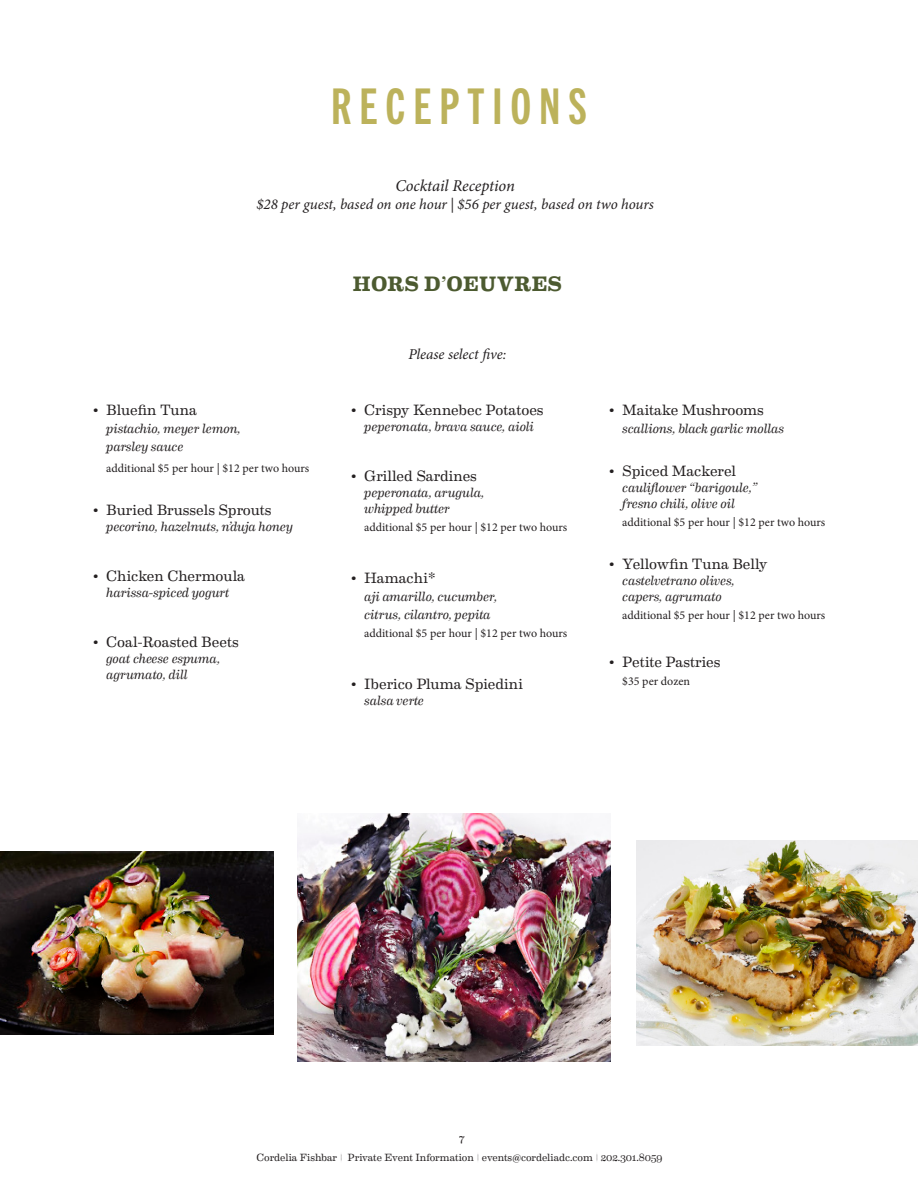
<style>
.page{position:relative;width:918px;height:1188px;background:#fff}
.page>*{position:absolute;margin:0;border:0;box-sizing:border-box;transform-origin:0 0}
.Page_Titles{font:49.5px "Trade Gothic Next LT Pro Bd Cm";letter-spacing:.16em;color:#bcb25b}
.H2-subheade-center{font:700 21px "Eames Century Modern";letter-spacing:.015em;color:#4c5a30}
.t1{font:italic 16.5px "Minion Pro";letter-spacing:-.005em;color:#231f20}
.t2{font:15px "Eames Century Modern";letter-spacing:-.005em;color:#231f20}
.t3{font:italic 15px "Minion Pro";letter-spacing:-.005em;color:#231f20}
.t4{font:italic 15px "Minion Pro";letter-spacing:-.005em;color:#211d1e}
.t5{font:italic 13.5px/16.2px "Eames Century Modern";letter-spacing:-.005em;color:#231f20}
.Italicised_Description-indented{font:12px "Minion Pro";color:#231f20}
.t6{font:10.5px/19.4px "Eames Century Modern";letter-spacing:-.005em;color:#231f20;text-align:center}
.s1{font-family:"Averia Serif Libre"}
</style>
<div class="page">
<img style="left:0;top:851px;width:273px;height:184px">
<img style="left:298px;top:813px;width:313px;height:249px">
<img style="left:636px;top:841px;width:282px;height:204px">
<p class="Page_Titles" style="left:331px;top:73px;width:257px">RECEPTIONS</p>
<p class="t1" style="left:395px;top:175px;width:121px">Cocktail Reception</p>
<p class="t3" style="left:256px;top:194px;width:399px">$28 per guest, based on one hour | $56 per guest, based on two hours</p>
<p class="H2-subheade-center" style="left:353px;top:267px;width:210px">HORS D’OEUVRES</p>
<p class="t2" style="left:93px;top:398px;width:106px"><span class="s1">•</span> Bluefin Tuna</p>
<p class="t5" style="left:106px;top:418px;width:136px;line-height:18px">pistachio, meyer lemon, parsley sauce</p>
<p class="Italicised_Description-indented" style="left:106px;top:460px;width:205px">additional $5 per hour | $12 per two hours</p>
<p class="t2" style="left:93px;top:498px;width:180px"><span class="s1">•</span> Buried Brussels Sprouts</p>
<p class="t5" style="left:106px;top:517px;width:188px">pecorino, hazelnuts, n’duja honey</p>
<p class="t2" style="left:93px;top:564px;width:154px"><span class="s1">•</span> Chicken Chermoula</p>
<p class="t5" style="left:106px;top:583px;width:125px">harissa-spiced yogurt</p>
<p class="t2" style="left:93px;top:631px;width:148px"><span class="s1">•</span> Coal-Roasted Beets</p>
<p class="t5" style="left:106px;top:649px;width:115px">goat cheese espuma, agrumato, dill</p>
<p class="t4" style="left:408px;top:344px;width:99px">Please select five:</p>
<p class="t2" style="left:351px;top:398px;width:194px"><span class="s1">•</span> Crispy Kennebec Potatoes</p>
<p class="t5" style="left:364px;top:417px;width:171px">peperonata, brava sauce, aioli</p>
<p class="t2" style="left:351px;top:465px;width:128px"><span class="s1">•</span> Grilled Sardines</p>
<p class="t5" style="left:364px;top:483px;width:122px">peperonata, arugula, whipped butter</p>
<p class="Italicised_Description-indented" style="left:364px;top:519px;width:205px">additional $5 per hour | $12 per two hours</p>
<p class="t2" style="left:351px;top:567px;width:86px"><span class="s1">•</span> Hamachi*</p>
<p class="t5" style="left:364px;top:586px;width:135px;line-height:18px">aji amarillo, cucumber, citrus, cilantro, pepita</p>
<p class="Italicised_Description-indented" style="left:364px;top:625px;width:205px">additional $5 per hour | $12 per two hours</p>
<p class="t2" style="left:351px;top:672px;width:174px"><span class="s1">•</span> Iberico Pluma Spiedini</p>
<p class="t5" style="left:364px;top:691px;width:61px">salsa verte</p>
<p class="t2" style="left:609px;top:398px;width:157px"><span class="s1">•</span> Maitake Mushrooms</p>
<p class="t5" style="left:622px;top:419px;width:163px">scallions, black garlic mollas</p>
<p class="t2" style="left:609px;top:459px;width:129px"><span class="s1">•</span> Spiced Mackerel</p>
<p class="t5" style="left:622px;top:478px;width:137px">cauliflower “barigoule,” fresno chili, olive oil</p>
<p class="Italicised_Description-indented" style="left:622px;top:514px;width:205px">additional $5 per hour | $12 per two hours</p>
<p class="t2" style="left:609px;top:552px;width:160px"><span class="s1">•</span> Yellowfin Tuna Belly</p>
<p class="t5" style="left:622px;top:571px;width:114px">castelvetrano olives, capers, agrumato</p>
<p class="Italicised_Description-indented" style="left:622px;top:607px;width:205px">additional $5 per hour | $12 per two hours</p>
<p class="t2" style="left:609px;top:651px;width:113px"><span class="s1">•</span> Petite Pastries</p>
<p class="Italicised_Description-indented" style="left:622px;top:673px;width:69px">$35 per dozen</p>
<p class="t6" style="left:257px;top:1128px;width:407px">7<br>Cordelia Fishbar | Private Event Information | events@cordeliadc.com | 202.301.8059</p>
</div>
